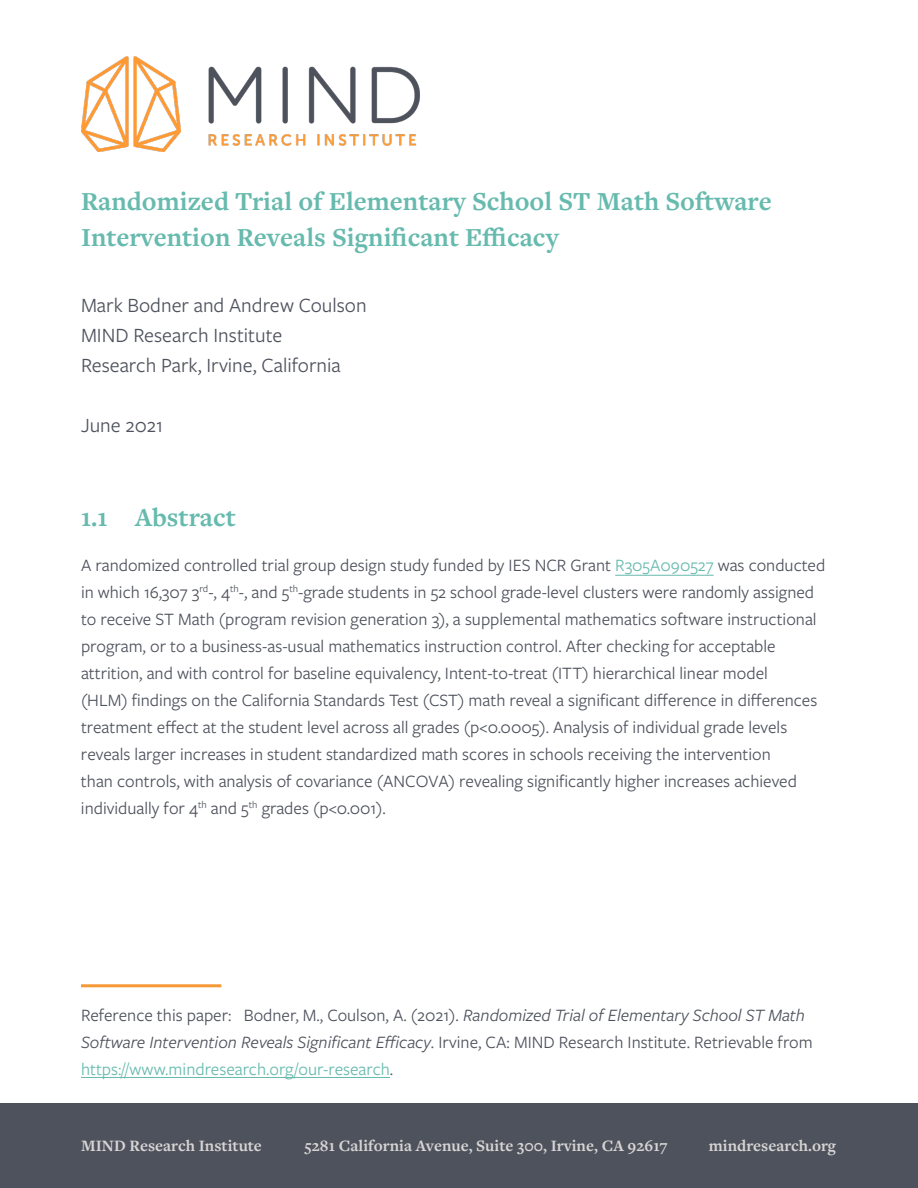
<style>
.page{position:relative;width:918px;height:1188px;background:#fff}
.page>*{position:absolute;margin:0;border:0;box-sizing:border-box;transform-origin:0 0}
.t1{font:700 27px/36px "Freight Text Pro";color:#67baae}
.t2{font:21px/30px "Freight Sans Pro";color:#4e525c}
.t3{font:18px/27px "Freight Sans Pro";color:#4e525c}
.t4{font:700 16.5px "Freight Text Pro";color:#d6d4d4}
.s1{color:#67baae}
.s2{font-style:italic}
</style>
<div class="page">
<div style="left:0;top:1104px;width:918px;height:84px;background:#4e525c"></div>
<img style="left:81px;top:56px;width:339px;height:96px">
<hr style="left:81px;top:1077px;width:309px;height:1px;background:#67baae">
<hr style="left:81px;top:984px;width:140px;height:3px;background:#f79837">
<hr style="left:615px;top:575px;width:99px;height:1px;background:#67baae">
<p class="t1" style="left:81px;top:182px;width:692px">Randomized Trial of Elementary School ST Math Software<br>Intervention Reveals Significant Efficacy</p>
<p class="t2" style="left:81px;top:289px;width:287px">Mark Bodner and Andrew Coulson<br>MIND Research Institute<br>Research Park, Irvine, California</p>
<p class="t2" style="left:81px;top:409px;width:83px">June 2021</p>
<p class="t1" style="left:81px;top:499px;width:156px">1.1 Abstract</p>
<p class="t3" style="left:81px;top:551px;width:746px">A randomized controlled trial group design study funded by IES NCR Grant <span class="s1">R305A090527</span> was conducted in which 16,307 3<sup>rd</sup>-, 4<sup>th</sup>-, and 5<sup>th</sup>-grade students in 52 school grade-level clusters were randomly assigned to receive ST Math (program revision generation 3), a supplemental mathematics software instructional program, or to a business-as-usual mathematics instruction control. After checking for acceptable attrition, and with control for baseline equivalency, Intent-to-treat (ITT) hierarchical linear model<br>(HLM) findings on the California Standards Test (CST) math reveal a significant difference in differences treatment effect at the student level across all grades (p&lt;0.0005). Analysis of individual grade levels reveals larger increases in student standardized math scores in schools receiving the intervention<br>than controls, with analysis of covariance (ANCOVA) revealing significantly higher increases achieved individually for 4<sup>th</sup> and 5<sup>th</sup> grades (p&lt;0.001).</p>
<p class="t3" style="left:81px;top:1001px;width:733px">Reference this paper: Bodner, M., Coulson, A. (2021). <span class="s2">Randomized Trial of Elementary School ST Math<br>Software Intervention Reveals Significant Efficacy</span>. Irvine, CA: MIND Research Institute. Retrievable from <span class="s1">https://www.mindresearch.org/our-research</span>.</p>
<p class="t4" style="left:81px;top:1135px;width:182px">MIND Research Institute</p>
<p class="t4" style="left:305px;top:1135px;width:365px">5281 California Avenue, Suite 300, Irvine, CA 92617</p>
<p class="t4" style="left:709px;top:1135px;width:129px">mindresearch.org</p>
</div>
